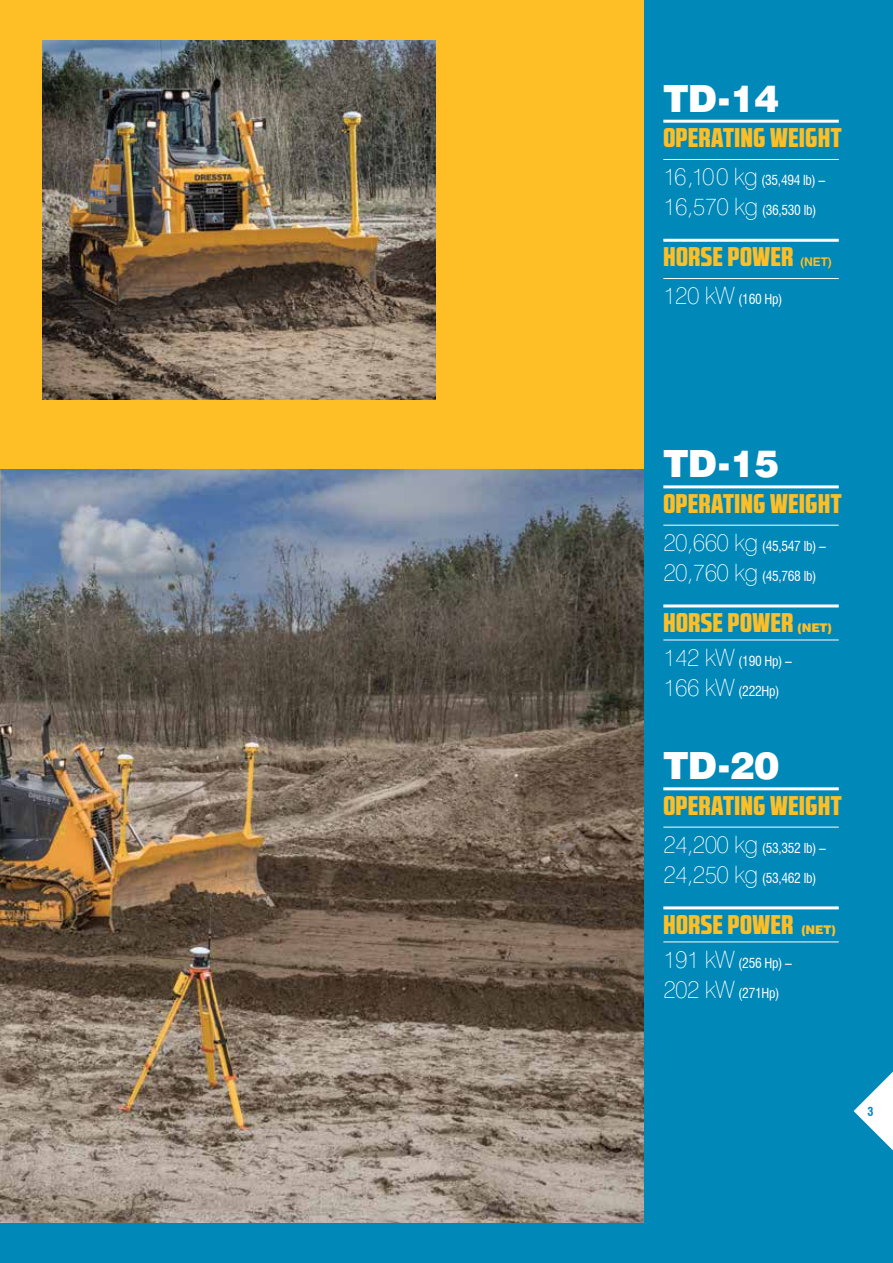
<style>
.page{position:relative;width:893px;height:1263px;background:#0088b9}
.page>*{position:absolute;margin:0;border:0;box-sizing:border-box;transform-origin:0 0}
.t1{font:37.5px "Swis 721 Blk PL";letter-spacing:-.01em;color:#fff}
.t2{font:27px "RB No 2.1 b Black DEMO";letter-spacing:.025em;color:#febe26}
.t3{font:condensed 13.5px "Swiss 721 BT";letter-spacing:-.025em;color:#fff}
.t4{font:12px "Swis 721 Blk PL";letter-spacing:-.01em;color:#febe26}
.t5{font:700 12px "Swiss 721 BT";color:#febe26}
.t6{font:700 condensed 12px "Swiss 721 BT";color:#0088b9}
.s1{font-family:"Swis 721 Th EU";font-stretch:normal;font-size:24px}
</style>
<div class="page">
<div style="left:0;top:0;width:643px;height:1212px;background:#febe26"></div>
<hr style="left:663px;top:120px;width:176px;height:3px;background:#fff">
<hr style="left:663px;top:239px;width:176px;height:3px;background:#fff">
<hr style="left:663px;top:485px;width:176px;height:3px;background:#fff">
<hr style="left:663px;top:604px;width:176px;height:3px;background:#fff">
<hr style="left:663px;top:787px;width:176px;height:3px;background:#fff">
<hr style="left:663px;top:906px;width:176px;height:3px;background:#fff">
<hr style="left:663px;top:159px;width:176px;height:1px;background:#fff">
<hr style="left:663px;top:525px;width:176px;height:1px;background:#fff">
<hr style="left:663px;top:827px;width:176px;height:1px;background:#fff">
<hr style="left:663px;top:278px;width:176px;height:1px;background:#fff">
<hr style="left:663px;top:640px;width:176px;height:1px;background:#fff">
<hr style="left:663px;top:941px;width:176px;height:1px;background:#fff">
<img style="left:43px;top:40px;width:393px;height:360px">
<img style="left:0;top:470px;width:643px;height:752px">
<svg style="left:854px;top:1071px;width:39px;height:79px"></svg>
<h1 class="t1" style="left:663px;top:75px;width:117px">TD-14</h1>
<h2 class="t2" style="left:663px;top:127px;width:180px">OPERATING WEIGHT</h2>
<p class="t3" style="left:663px;top:172px;width:164px"><span class="s1">16,100 kg</span> (35,494 lb) –</p>
<p class="t3" style="left:663px;top:202px;width:155px"><span class="s1">16,570 kg</span> (36,530 lb)</p>
<h2 class="t2" style="left:663px;top:246px;width:131px">HORSE POWER</h2>
<p class="t5" style="left:800px;top:255px;width:34px">(NET)</p>
<p class="t3" style="left:663px;top:291px;width:121px"><span class="s1">120 kW</span> (160 Hp)</p>
<h1 class="t1" style="left:663px;top:441px;width:117px">TD-15</h1>
<h2 class="t2" style="left:663px;top:493px;width:180px">OPERATING WEIGHT</h2>
<p class="t3" style="left:663px;top:538px;width:164px"><span class="s1">20,660 kg</span> (45,547 lb) –</p>
<p class="t3" style="left:663px;top:568px;width:155px"><span class="s1">20,760 kg</span> (45,768 lb)</p>
<h2 class="t2" style="left:663px;top:612px;width:131px">HORSE POWER</h2>
<p class="t4" style="left:797px;top:620px;width:37px">(NET)</p>
<p class="t3" style="left:663px;top:653px;width:130px"><span class="s1">142 kW</span> (190 Hp) –</p>
<p class="t3" style="left:663px;top:683px;width:118px"><span class="s1">166 kW</span> (222Hp)</p>
<h1 class="t1" style="left:663px;top:743px;width:117px">TD-20</h1>
<h2 class="t2" style="left:663px;top:794px;width:180px">OPERATING WEIGHT</h2>
<p class="t3" style="left:663px;top:840px;width:164px"><span class="s1">24,200 kg</span> (53,352 lb) –</p>
<p class="t3" style="left:663px;top:870px;width:155px"><span class="s1">24,250 kg</span> (53,462 lb)</p>
<h2 class="t2" style="left:663px;top:913px;width:131px">HORSE POWER</h2>
<p class="t4" style="left:801px;top:922px;width:37px">(NET)</p>
<p class="t3" style="left:663px;top:955px;width:130px"><span class="s1">191 kW</span> (256 Hp) –</p>
<p class="t3" style="left:663px;top:985px;width:118px"><span class="s1">202 kW</span> (271Hp)</p>
<p class="t6" style="left:867px;top:1104px;width:7px">3</p>
</div>
